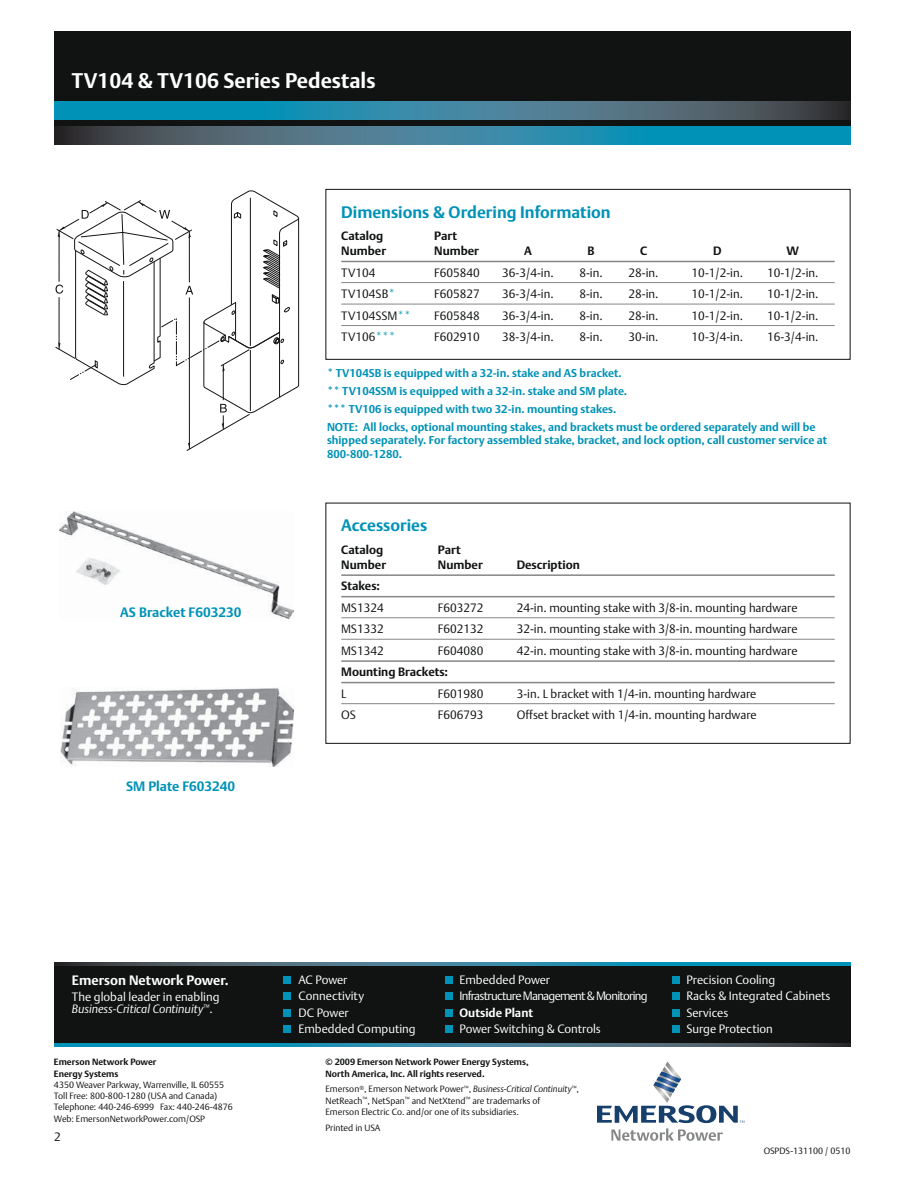
<style>
.page{position:relative;width:918px;height:1188px;background:#fff}
.page>*{position:absolute;margin:0;border:0;box-sizing:border-box;transform-origin:0 0}
.t1{font:700 21px "DTL Argo T";color:#fff}
.t2{font:700 16.5px "DTL Argo T";color:#0092b7}
.t3{font:700 13.5px "DTL Argo T";color:#0092b7}
.t4{font:700 13.5px "DTL Argo T";color:#fff}
.t5{font:12px "DTL Argo T Light";color:#101311}
.t6{font:12px/16.5px "DTL Argo T Light";color:#fff}
.t7{font:700 12px "DTL Argo T";color:#101311}
.t8{font:italic 12px/12px "DTL Argo T Light";color:#fff}
.t9{font:12px/16.5px "DTL Argo T Light";letter-spacing:-.055em;color:#fff}
.t10{font:700 12px "DTL Argo T";color:#fff}
.t11{font:700 11.25px/18px "DTL Argo T";color:#0092b7}
.t12{font:9px/11.2px "DTL Argo T Light";color:#101311}
.t13{font:700 9px/11.2px "DTL Argo T";color:#101311}
.s1{color:#0092b7}
.s2{font-style:normal}
.s3{font-style:italic}
</style>
<div class="page">
<div style="left:54px;top:32px;width:797px;height:95px;background:#101311"></div>
<svg style="left:54px;top:126px;width:797px;height:19px;background:#307a93"></svg>
<svg style="left:54px;top:101px;width:797px;height:19px;background:#2f7b94"></svg>
<svg style="left:597px;top:1061px;width:147px;height:80px"></svg>
<div style="left:54px;top:965px;width:797px;height:80px;background:#101311"></div>
<svg style="left:54px;top:1043px;width:797px;height:3px;background:#2f7b94"></svg>
<svg style="left:54px;top:962px;width:797px;height:3px;background:#307a93"></svg>
<div style="left:284px;top:976px;width:7px;height:7px;background:#0092b7"></div>
<div style="left:284px;top:992px;width:7px;height:8px;background:#0092b7"></div>
<div style="left:284px;top:1009px;width:7px;height:7px;background:#0092b7"></div>
<div style="left:445px;top:976px;width:8px;height:7px;background:#0092b7"></div>
<div style="left:445px;top:992px;width:8px;height:8px;background:#0092b7"></div>
<div style="left:445px;top:1009px;width:8px;height:7px;background:#0092b7"></div>
<div style="left:672px;top:976px;width:8px;height:7px;background:#0092b7"></div>
<div style="left:672px;top:992px;width:8px;height:8px;background:#0092b7"></div>
<div style="left:672px;top:1009px;width:8px;height:7px;background:#0092b7"></div>
<div style="left:672px;top:1025px;width:8px;height:8px;background:#0092b7"></div>
<div style="left:445px;top:1025px;width:8px;height:8px;background:#0092b7"></div>
<div style="left:284px;top:1025px;width:7px;height:8px;background:#0092b7"></div>
<svg style="left:55px;top:190px;width:245px;height:261px"></svg>
<hr style="left:341px;top:261px;width:494px;height:1px;background:#848786">
<hr style="left:341px;top:282px;width:494px;height:1px;background:#848786">
<hr style="left:341px;top:304px;width:494px;height:1px;background:#848786">
<hr style="left:341px;top:325px;width:494px;height:1px;background:#848786">
<div style="left:326px;top:189px;width:525px;height:171px;border:1px solid #101311"></div>
<hr style="left:341px;top:574px;width:494px;height:2px;background:#848786">
<hr style="left:341px;top:596px;width:494px;height:1px;background:#848786">
<hr style="left:341px;top:617px;width:494px;height:1px;background:#848786">
<hr style="left:341px;top:639px;width:494px;height:1px;background:#848786">
<hr style="left:341px;top:660px;width:494px;height:2px;background:#848786">
<hr style="left:341px;top:682px;width:494px;height:1px;background:#848786">
<hr style="left:341px;top:703px;width:494px;height:1px;background:#848786">
<div style="left:326px;top:503px;width:525px;height:241px;border:1px solid #101311"></div>
<img style="left:60px;top:511px;width:233px;height:107px">
<img style="left:61px;top:687px;width:233px;height:79px">
<h1 class="t1" style="left:72px;top:72px;width:305px">TV104 &amp; TV106 Series Pedestals</h1>
<h2 class="t2" style="left:341px;top:205px;width:271px">Dimensions &amp; Ordering Information</h2>
<p class="t7" style="left:341px;top:231px;width:44px">Catalog</p>
<p class="t7" style="left:434px;top:231px;width:24px">Part</p>
<p class="t7" style="left:341px;top:246px;width:46px">Number</p>
<p class="t7" style="left:434px;top:246px;width:46px">Number</p>
<p class="t7" style="left:524px;top:246px;width:9px">A</p>
<p class="t7" style="left:587px;top:246px;width:9px">B</p>
<p class="t7" style="left:640px;top:246px;width:9px">C</p>
<p class="t7" style="left:713px;top:246px;width:10px">D</p>
<p class="t7" style="left:787px;top:246px;width:14px">W</p>
<p class="t5" style="left:341px;top:267px;width:36px">TV104</p>
<p class="t5" style="left:434px;top:267px;width:47px">F605840</p>
<p class="t5" style="left:502px;top:267px;width:53px">36-3/4-in.</p>
<p class="t5" style="left:579px;top:267px;width:25px">8-in.</p>
<p class="t5" style="left:629px;top:267px;width:32px">28-in.</p>
<p class="t5" style="left:692px;top:267px;width:53px">10-1/2-in.</p>
<p class="t5" style="left:767px;top:267px;width:53px">10-1/2-in.</p>
<p class="t5" style="left:341px;top:289px;width:55px">TV104SB<span class="s1">*</span></p>
<p class="t5" style="left:434px;top:289px;width:47px">F605827</p>
<p class="t5" style="left:502px;top:289px;width:53px">36-3/4-in.</p>
<p class="t5" style="left:579px;top:289px;width:25px">8-in.</p>
<p class="t5" style="left:629px;top:289px;width:32px">28-in.</p>
<p class="t5" style="left:692px;top:289px;width:53px">10-1/2-in.</p>
<p class="t5" style="left:767px;top:289px;width:53px">10-1/2-in.</p>
<p class="t5" style="left:341px;top:310px;width:71px">TV104SSM<span class="s1">**</span></p>
<p class="t5" style="left:434px;top:310px;width:47px">F605848</p>
<p class="t5" style="left:502px;top:310px;width:53px">36-3/4-in.</p>
<p class="t5" style="left:579px;top:310px;width:25px">8-in.</p>
<p class="t5" style="left:629px;top:310px;width:32px">28-in.</p>
<p class="t5" style="left:692px;top:310px;width:53px">10-1/2-in.</p>
<p class="t5" style="left:767px;top:310px;width:53px">10-1/2-in.</p>
<p class="t5" style="left:341px;top:332px;width:56px">TV106<span class="s1">***</span></p>
<p class="t5" style="left:434px;top:332px;width:47px">F602910</p>
<p class="t5" style="left:502px;top:332px;width:53px">38-3/4-in.</p>
<p class="t5" style="left:579px;top:332px;width:25px">8-in.</p>
<p class="t5" style="left:629px;top:332px;width:32px">30-in.</p>
<p class="t5" style="left:692px;top:332px;width:53px">10-3/4-in.</p>
<p class="t5" style="left:767px;top:332px;width:53px">16-3/4-in.</p>
<p class="t3" style="left:120px;top:607px;width:123px">AS Bracket F603230</p>
<p class="t3" style="left:126px;top:781px;width:110px">SM Plate F603240</p>
<p class="t11" style="left:327px;top:364px;width:490px">* TV104SB is equipped with a 32-in. stake and AS bracket.<br>** TV104SSM is equipped with a 32-in. stake and SM plate.<br>*** TV106 is equipped with two 32-in. mounting stakes.<br>NOTE: All locks, optional mounting stakes, and brackets must be ordered separately and will be</p>
<p class="t11" style="left:327px;top:434px;width:502px;line-height:13.5px">shipped separately. For factory assembled stake, bracket, and lock option, call customer service at<br>800-800-1280.</p>
<h2 class="t2" style="left:341px;top:518px;width:88px">Accessories</h2>
<p class="t7" style="left:341px;top:545px;width:44px">Catalog</p>
<p class="t7" style="left:438px;top:545px;width:24px">Part</p>
<p class="t7" style="left:341px;top:560px;width:46px">Number</p>
<p class="t7" style="left:438px;top:560px;width:46px">Number</p>
<p class="t7" style="left:517px;top:560px;width:65px">Description</p>
<p class="t7" style="left:341px;top:581px;width:40px">Stakes:</p>
<p class="t5" style="left:341px;top:603px;width:44px">MS1324</p>
<p class="t5" style="left:438px;top:603px;width:47px">F603272</p>
<p class="t5" style="left:517px;top:603px;width:282px">24-in. mounting stake with 3/8-in. mounting hardware</p>
<p class="t5" style="left:341px;top:624px;width:44px">MS1332</p>
<p class="t5" style="left:438px;top:624px;width:47px">F602132</p>
<p class="t5" style="left:517px;top:624px;width:282px">32-in. mounting stake with 3/8-in. mounting hardware</p>
<p class="t5" style="left:341px;top:646px;width:44px">MS1342</p>
<p class="t5" style="left:438px;top:646px;width:47px">F604080</p>
<p class="t5" style="left:517px;top:646px;width:282px">42-in. mounting stake with 3/8-in. mounting hardware</p>
<p class="t7" style="left:341px;top:667px;width:108px">Mounting Brackets:</p>
<p class="t5" style="left:341px;top:689px;width:7px">L</p>
<p class="t5" style="left:438px;top:689px;width:47px">F601980</p>
<p class="t5" style="left:517px;top:689px;width:241px">3-in. L bracket with 1/4-in. mounting hardware</p>
<p class="t5" style="left:341px;top:710px;width:16px">OS</p>
<p class="t5" style="left:438px;top:710px;width:47px">F606793</p>
<p class="t5" style="left:517px;top:710px;width:242px">Offset bracket with 1/4-in. mounting hardware</p>
<p class="t4" style="left:72px;top:974px;width:158px">Emerson Network Power.</p>
<p class="t8" style="left:72px;top:991px;width:149px"><span class="s2">The global leader in enabling<br></span>Business-Critical Continuity<sup>™</sup><span class="s2">.</span></p>
<p class="t13" style="left:54px;top:1057px;width:104px">Emerson Network Power<br>Energy Systems</p>
<p class="t12" style="left:54px;top:1080px;width:180px">4350 Weaver Parkway, Warrenville, IL 60555<br>Toll Free: 800-800-1280 (USA and Canada)<br>Telephone: 440-246-6999 Fax: 440-246-4876<br>Web: EmersonNetworkPower.com/OSP</p>
<p class="t5" style="left:54px;top:1131px;width:8px">2</p>
<p class="t6" style="left:299px;top:972px;width:119px">AC Power<br>Connectivity<br>DC Power<br>Embedded Computing</p>
<p class="t9" style="left:459px;top:972px;width:190px">Embedded Power<br>Infrastructure Management &amp; Monitoring</p>
<p class="t10" style="left:459px;top:1007px;width:75px">Outside Plant</p>
<p class="t6" style="left:459px;top:1022px;width:143px">Power Switching &amp; Controls</p>
<p class="t13" style="left:326px;top:1057px;width:205px">© 2009 Emerson Network Power Energy Systems,<br>North America, Inc. All rights reserved.</p>
<p class="t12" style="left:326px;top:1084px;width:255px">Emerson<sup>®</sup>, Emerson Network Power<sup>™</sup>, <span class="s3">Business-Critical Continuity</span><sup>™</sup>,<br>NetReach<sup>™</sup>, NetSpan<sup>™</sup> and NetXtend<sup>™</sup> are trademarks of<br>Emerson Electric Co. and/or one of its subsidiaries.</p>
<p class="t12" style="left:326px;top:1123px;width:56px">Printed in USA</p>
<p class="t6" style="left:687px;top:972px;width:146px">Precision Cooling<br>Racks &amp; Integrated Cabinets<br>Services<br>Surge Protection</p>
<p class="t12" style="left:764px;top:1145px;width:88px">OSPDS-131100 / 0510</p>
</div>
